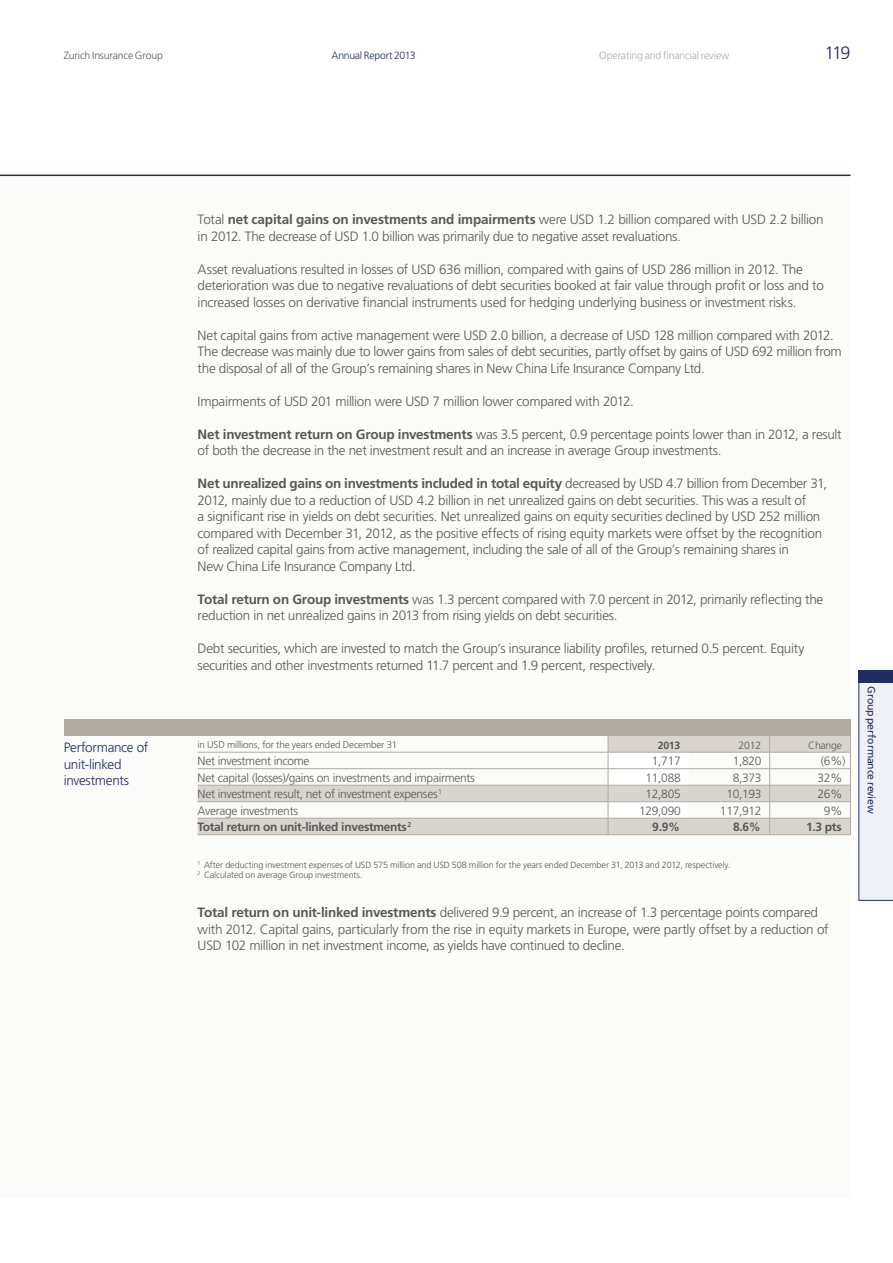
<style>
.page{position:relative;width:893px;height:1263px;background:#fff}
.page>*{position:absolute;margin:0;border:0;box-sizing:border-box;transform-origin:0 0}
.t1{font:300 18px "Frutiger";color:#222d62}
.t2{font:300 13.5px/16.5px "Frutiger";letter-spacing:-.02em;color:#585857}
.t3{font:300 13.5px/16.5px "Frutiger";letter-spacing:-.025em;color:#222d62}
.t4{font:300 12px "Frutiger";letter-spacing:-.025em;color:#585857}
.t5{font:700 12px "Frutiger";letter-spacing:-.025em;color:#585857}
.t6{font:300 10.5px "Frutiger";letter-spacing:-.02em;color:#585857}
.t7{font:300 10.5px "Frutiger";letter-spacing:-.015em;color:#b1aaa0}
.t8{font:10.5px "Frutiger";letter-spacing:-.015em;color:#222d62}
.t9{font:300 10.5px "Frutiger";letter-spacing:-.025em;color:#222d62}
.t10{font:700 10.5px "Frutiger";color:#585857}
.t11{font:300 9.75px "Frutiger";letter-spacing:-.01em;color:#585857}
.t12{font:300 9px/10.5px "Frutiger";letter-spacing:-.01em;color:#585857}
.s1{font-weight:700}
</style>
<div class="page">
<div style="left:0;top:175px;width:850px;height:1023px;background:#fbfbfa"></div>
<hr style="left:0;top:175px;width:850px;height:1px;background:#222d62">
<svg style="left:858px;top:682px;width:35px;height:219px"></svg>
<div style="left:858px;top:670px;width:35px;height:12px;background:#222d62"></div>
<svg style="left:198px;top:736px;width:652px;height:98px"></svg>
<hr style="left:198px;top:752px;width:410px;height:1px;background:#b1aaa0">
<hr style="left:689px;top:752px;width:81px;height:1px;background:#b1aaa0">
<hr style="left:770px;top:752px;width:81px;height:1px;background:#b1aaa0">
<hr style="left:198px;top:768px;width:410px;height:1px;background:#b1aaa0">
<hr style="left:689px;top:768px;width:81px;height:1px;background:#b1aaa0">
<hr style="left:770px;top:768px;width:81px;height:1px;background:#b1aaa0">
<hr style="left:198px;top:785px;width:410px;height:1px;background:#b1aaa0">
<hr style="left:689px;top:785px;width:81px;height:1px;background:#b1aaa0">
<hr style="left:770px;top:785px;width:81px;height:1px;background:#b1aaa0">
<hr style="left:198px;top:801px;width:410px;height:1px;background:#b1aaa0">
<hr style="left:689px;top:801px;width:81px;height:1px;background:#b1aaa0">
<hr style="left:770px;top:801px;width:81px;height:1px;background:#b1aaa0">
<hr style="left:198px;top:818px;width:410px;height:1px;background:#b1aaa0">
<hr style="left:198px;top:834px;width:410px;height:1px;background:#b1aaa0">
<svg style="left:608px;top:736px;width:81px;height:98px"></svg>
<hr style="left:608px;top:818px;width:81px;height:1px;background:#b1aaa0">
<hr style="left:608px;top:834px;width:81px;height:1px;background:#b1aaa0">
<hr style="left:689px;top:818px;width:81px;height:1px;background:#b1aaa0">
<hr style="left:689px;top:834px;width:81px;height:1px;background:#b1aaa0">
<svg style="left:769px;top:736px;width:1px;height:98px"></svg>
<svg style="left:850px;top:736px;width:1px;height:98px"></svg>
<hr style="left:770px;top:818px;width:81px;height:1px;background:#b1aaa0">
<hr style="left:770px;top:834px;width:81px;height:1px;background:#b1aaa0">
<div style="left:64px;top:719px;width:786px;height:17px;background:#b1aaa0"></div>
<p class="t6" style="left:64px;top:49px;width:101px">Zurich Insurance Group</p>
<p class="t9" style="left:331px;top:49px;width:86px">Annual Report 2013</p>
<p class="t7" style="left:599px;top:49px;width:132px">Operating and financial review</p>
<h1 class="t1" style="left:825px;top:43px;width:27px">119</h1>
<p class="t3" style="left:64px;top:739px;width:86px">Performance of unit-linked investments</p>
<p class="t2" style="left:198px;top:211px;width:627px">Total <span class="s1">net capital gains on investments and impairments</span> were USD 1.2 billion compared with USD 2.2 billion in 2012. The decrease of USD 1.0 billion was primarily due to negative asset revaluations.</p>
<p class="t2" style="left:198px;top:261px;width:628px">Asset revaluations resulted in losses of USD 636 million, compared with gains of USD 286 million in 2012. The deterioration was due to negative revaluations of debt securities booked at fair value through profit or loss and to increased losses on derivative financial instruments used for hedging underlying business or investment risks.</p>
<p class="t2" style="left:198px;top:327px;width:646px">Net capital gains from active management were USD 2.0 billion, a decrease of USD 128 million compared with 2012.<br>The decrease was mainly due to lower gains from sales of debt securities, partly offset by gains of USD 692 million from the disposal of all of the Group’s remaining shares in New China Life Insurance Company Ltd.</p>
<p class="t2" style="left:198px;top:393px;width:438px">Impairments of USD 201 million were USD 7 million lower compared with 2012.</p>
<p class="t2" style="left:198px;top:426px;width:646px"><span class="s1">Net investment return on Group investments</span> was 3.5 percent, 0.9 percentage points lower than in 2012, a result of both the decrease in the net investment result and an increase in average Group investments.</p>
<p class="t2" style="left:198px;top:475px;width:631px"><span class="s1">Net unrealized gains on investments included in total equity</span> decreased by USD 4.7 billion from December 31, 2012, mainly due to a reduction of USD 4.2 billion in net unrealized gains on debt securities. This was a result of<br>a significant rise in yields on debt securities. Net unrealized gains on equity securities declined by USD 252 million compared with December 31, 2012, as the positive effects of rising equity markets were offset by the recognition of realized capital gains from active management, including the sale of all of the Group’s remaining shares in<br>New China Life Insurance Company Ltd.</p>
<p class="t2" style="left:198px;top:591px;width:627px"><span class="s1">Total return on Group investments</span> was 1.3 percent compared with 7.0 percent in 2012, primarily reflecting the reduction in net unrealized gains in 2013 from rising yields on debt securities.</p>
<p class="t2" style="left:198px;top:640px;width:608px">Debt securities, which are invested to match the Group’s insurance liability profiles, returned 0.5 percent. Equity securities and other investments returned 11.7 percent and 1.9 percent, respectively.</p>
<p class="t11" style="left:198px;top:739px;width:201px">in USD millions, for the years ended December 31</p>
<p class="t10" style="left:658px;top:739px;width:24px">2013</p>
<p class="t6" style="left:739px;top:739px;width:24px">2012</p>
<p class="t6" style="left:808px;top:739px;width:35px">Change</p>
<p class="t4" style="left:198px;top:754px;width:113px">Net investment income</p>
<p class="t4" style="left:652px;top:754px;width:30px">1,717</p>
<p class="t4" style="left:733px;top:754px;width:30px">1,820</p>
<p class="t4" style="left:821px;top:754px;width:26px">(6%)</p>
<p class="t4" style="left:198px;top:771px;width:279px">Net capital (losses)/gains on investments and impairments</p>
<p class="t4" style="left:645px;top:771px;width:37px">11,088</p>
<p class="t4" style="left:733px;top:771px;width:30px">8,373</p>
<p class="t4" style="left:818px;top:771px;width:26px">32%</p>
<p class="t4" style="left:198px;top:787px;width:246px">Net investment result, net of investment expenses<sup>1</sup></p>
<p class="t4" style="left:645px;top:787px;width:37px">12,805</p>
<p class="t4" style="left:726px;top:787px;width:37px">10,193</p>
<p class="t4" style="left:818px;top:787px;width:26px">26%</p>
<p class="t4" style="left:198px;top:804px;width:102px">Average investments</p>
<p class="t4" style="left:639px;top:804px;width:43px">129,090</p>
<p class="t4" style="left:720px;top:804px;width:43px">117,912</p>
<p class="t4" style="left:824px;top:804px;width:20px">9%</p>
<p class="t5" style="left:198px;top:820px;width:215px">Total return on unit-linked investments<sup>2</sup></p>
<p class="t5" style="left:652px;top:820px;width:29px">9.9%</p>
<p class="t5" style="left:733px;top:820px;width:29px">8.6%</p>
<p class="t5" style="left:806px;top:820px;width:37px">1.3 pts</p>
<p class="t12" style="left:198px;top:859px;width:534px"><sup>1</sup> After deducting investment expenses of USD 575 million and USD 508 million for the years ended December 31, 2013 and 2012, respectively.<br><sup>2</sup> Calculated on average Group investments.</p>
<p class="t2" style="left:198px;top:904px;width:633px"><span class="s1">Total return on unit-linked investments</span> delivered 9.9 percent, an increase of 1.3 percentage points compared with 2012. Capital gains, particularly from the rise in equity markets in Europe, were partly offset by a reduction of<br>USD 102 million in net investment income, as yields have continued to decline.</p>
<p class="t8" style="left:878px;top:686px;width:129px;rotate:90deg">Group performance review</p>
</div>
